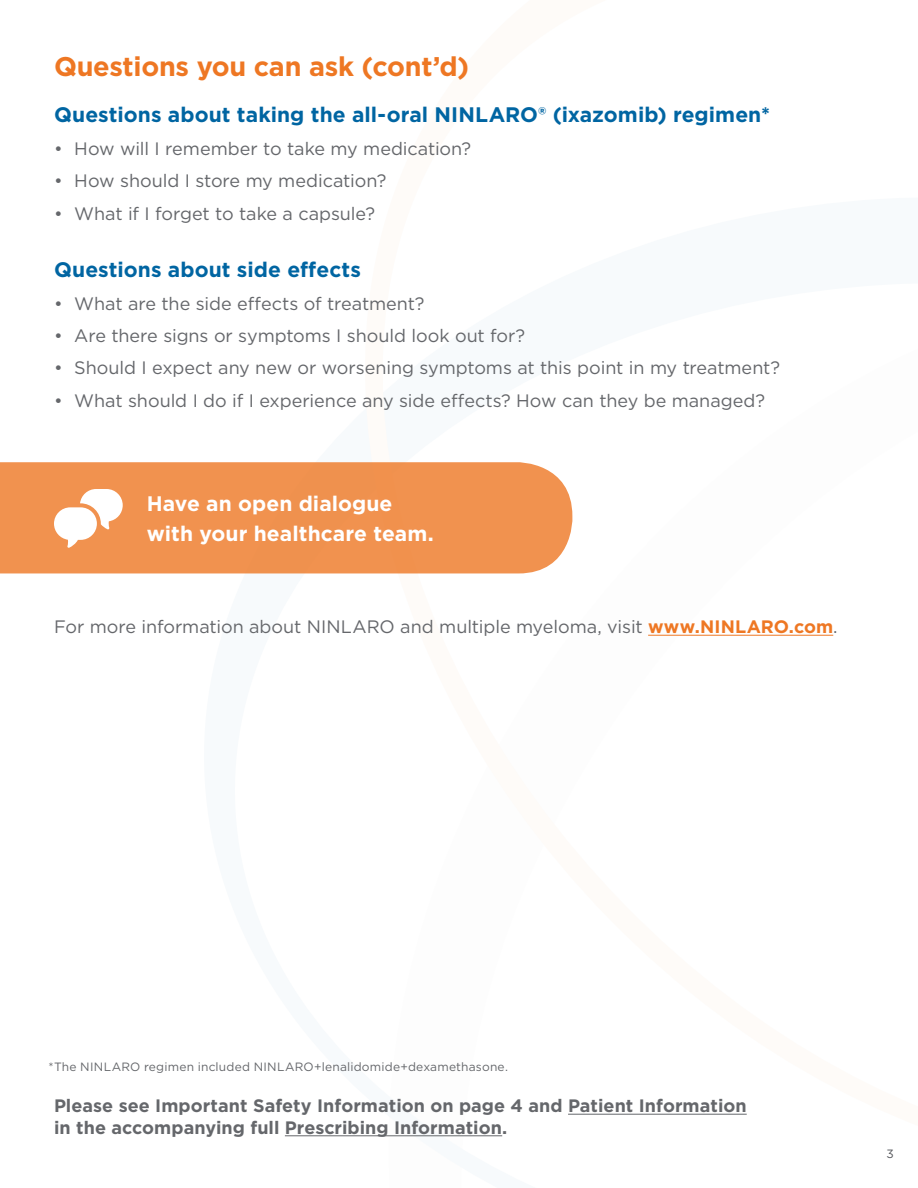
<style>
.page{position:relative;width:918px;height:1188px;background:#fff}
.page>*{position:absolute;margin:0;border:0;box-sizing:border-box;transform-origin:0 0}
.t1{font:700 27px "Gotham";letter-spacing:-.01em;color:#ee7723}
.t2{font:700 21px "Gotham";letter-spacing:.005em;color:#0065a2}
.t3{font:700 21px/30px "Gotham";letter-spacing:.005em;color:#fff}
.t4{font:18px "Gotham";letter-spacing:-.005em;color:#65676b}
.t5{font:700 18px/21.6px "Gotham";letter-spacing:.005em;color:#65676b}
.t6{font:12px "Gotham";letter-spacing:.02em;color:#65676b}
.t7{font:12px "Gotham";color:#54555a}
.s1{font-weight:700;color:#ee7723}
</style>
<div class="page">
<div style="left:0;top:462px;width:572px;height:111px;background:#f1924f"></div>
<hr style="left:648px;top:635px;width:185px;height:1px;background:#ee7723">
<svg style="left:54px;top:489px;width:69px;height:59px"></svg>
<hr style="left:568px;top:1114px;width:179px;height:1px;background:#65676b">
<hr style="left:285px;top:1135px;width:217px;height:1px;background:#65676b">
<h1 class="t1" style="left:54px;top:48px;width:417px">Questions you can ask (cont’d)</h1>
<p class="t2" style="left:54px;top:101px;width:718px">Questions about taking the all-oral NINLARO® (ixazomib) regimen*</p>
<p class="t4" style="left:54px;top:137px;width:419px">• How will I remember to take my medication?</p>
<p class="t4" style="left:54px;top:169px;width:334px">• How should I store my medication?</p>
<p class="t4" style="left:54px;top:202px;width:323px">• What if I forget to take a capsule?</p>
<p class="t2" style="left:54px;top:256px;width:308px">Questions about side effects</p>
<p class="t4" style="left:54px;top:292px;width:372px">• What are the side effects of treatment?</p>
<p class="t4" style="left:54px;top:324px;width:473px">• Are there signs or symptoms I should look out for?</p>
<p class="t4" style="left:54px;top:357px;width:728px">• Should I expect any new or worsening symptoms at this point in my treatment?</p>
<p class="t4" style="left:54px;top:389px;width:713px">• What should I do if I experience any side effects? How can they be managed?</p>
<p class="t3" style="left:147px;top:489px;width:289px">Have an open dialogue with your healthcare team.</p>
<p class="t4" style="left:54px;top:616px;width:785px">For more information about NINLARO and multiple myeloma, visit <span class="s1">www.NINLARO.com</span>.</p>
<p class="t6" style="left:49px;top:1059px;width:461px">*The NINLARO regimen included NINLARO+lenalidomide+dexamethasone.</p>
<p class="t5" style="left:54px;top:1095px;width:694px">Please see Important Safety Information on page 4 and Patient Information in the accompanying full Prescribing Information.</p>
<p class="t7" style="left:887px;top:1146px;width:9px">3</p>
</div>
